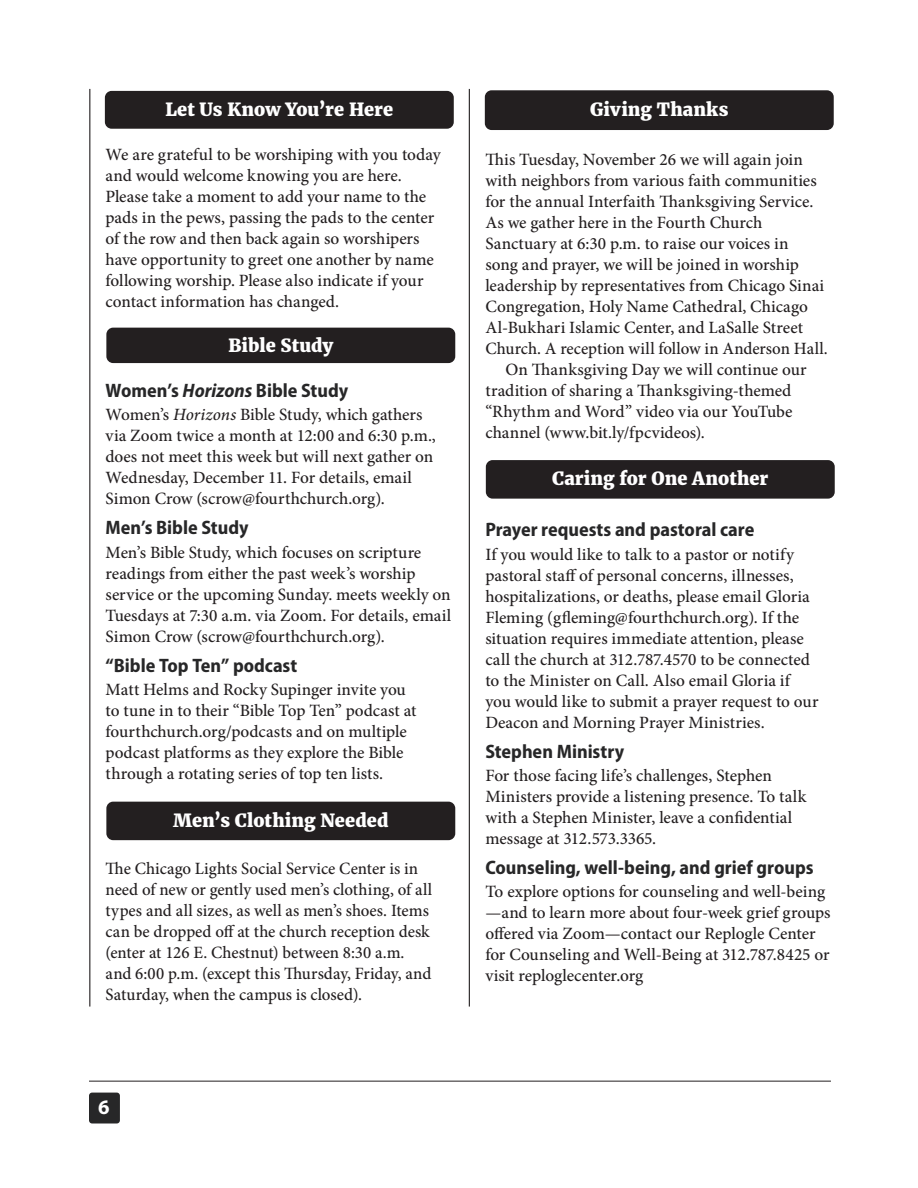
<style>
.page{position:relative;width:918px;height:1188px;background:#fff}
.page>*{position:absolute;margin:0;border:0;box-sizing:border-box;transform-origin:0 0}
.t1{font:700 20.7px "Myriad Pro";color:#fff}
.t2{font:700 semi-condensed 19.5px "Myriad Pro";color:#272728}
.t3{font:800 18px "Merriweather";color:#fff}
.t4{font:500 17.25px/21px "Minion Pro";color:#231f20}
.s1{font-style:italic}
</style>
<div class="page">
<div style="left:89px;top:1093px;width:31px;height:31px;background:#272728;border-radius:3px"></div>
<hr style="left:89px;top:1081px;width:742px;height:1px;background:#231f20">
<div style="left:105px;top:91px;width:349px;height:38px;background:#231f20;border-radius:7px"></div>
<hr style="left:469px;top:89px;width:1px;height:918px;background:#231f20">
<hr style="left:89px;top:89px;width:1px;height:918px;background:#231f20">
<div style="left:106px;top:328px;width:349px;height:35px;background:#231f20;border-radius:7px"></div>
<div style="left:106px;top:802px;width:349px;height:38px;background:#231f20;border-radius:7px"></div>
<div style="left:485px;top:90px;width:349px;height:40px;background:#231f20;border-radius:7px"></div>
<div style="left:486px;top:460px;width:349px;height:39px;background:#231f20;border-radius:7px"></div>
<p class="t3" style="left:165px;top:98px;width:229px">Let Us Know You’re Here</p>
<p class="t4" style="left:106px;top:144px;width:337px">We are grateful to be worshiping with you today and would welcome knowing you are here.<br>Please take a moment to add your name to the pads in the pews, passing the pads to the center of the row and then back again so worshipers have opportunity to greet one another by name following worship. Please also indicate if your contact information has changed.</p>
<p class="t3" style="left:228px;top:334px;width:106px">Bible Study</p>
<p class="t2" style="left:106px;top:380px;width:244px">Women’s <span class="s1">Horizons</span> Bible Study</p>
<p class="t4" style="left:106px;top:404px;width:332px">Women’s <span class="s1">Horizons</span> Bible Study, which gathers via Zoom twice a month at 12:00 and 6:30 p.m., does not meet this week but will next gather on Wednesday, December 11. For details, email Simon Crow (scrow@fourthchurch.org).</p>
<p class="t2" style="left:106px;top:517px;width:144px">Men’s Bible Study</p>
<p class="t4" style="left:106px;top:542px;width:347px">Men’s Bible Study, which focuses on scripture readings from either the past week’s worship service or the upcoming Sunday. meets weekly on Tuesdays at 7:30 a.m. via Zoom. For details, email Simon Crow (scrow@fourthchurch.org).</p>
<p class="t2" style="left:106px;top:654px;width:193px">“Bible Top Ten” podcast</p>
<p class="t4" style="left:106px;top:679px;width:313px">Matt Helms and Rocky Supinger invite you to tune in to their “Bible Top Ten” podcast at fourthchurch.org/podcasts and on multiple podcast platforms as they explore the Bible through a rotating series of top ten lists.</p>
<p class="t3" style="left:173px;top:809px;width:217px">Men’s Clothing Needed</p>
<p class="t4" style="left:106px;top:858px;width:328px">The Chicago Lights Social Service Center is in need of new or gently used men’s clothing, of all types and all sizes, as well as men’s shoes. Items can be dropped off at the church reception desk (enter at 126 E. Chestnut) between 8:30 a.m.</p>
<p class="t4" style="left:106px;top:963px;width:327px">and 6:00 p.m. (except this Thursday, Friday, and<br>Saturday, when the campus is closed).</p>
<p class="t3" style="left:590px;top:98px;width:140px">Giving Thanks</p>
<p class="t4" style="left:485px;top:149px;width:344px">This Tuesday, November 26 we will again join with neighbors from various faith communities for the annual Interfaith Thanksgiving Service.<br>As we gather here in the Fourth Church Sanctuary at 6:30 p.m. to raise our voices in<br>song and prayer, we will be joined in worship leadership by representatives from Chicago Sinai Congregation, Holy Name Cathedral, Chicago Al-Bukhari Islamic Center, and LaSalle Street Church. A reception will follow in Anderson Hall.</p>
<p class="t4" style="left:485px;top:359px;width:323px;text-indent:20px">On Thanksgiving Day we will continue our tradition of sharing a Thanksgiving-themed “Rhythm and Word” video via our YouTube channel (www.bit.ly/fpcvideos).</p>
<p class="t3" style="left:552px;top:467px;width:218px">Caring for One Another</p>
<p class="t2" style="left:485px;top:519px;width:271px">Prayer requests and pastoral care</p>
<p class="t4" style="left:485px;top:544px;width:335px">If you would like to talk to a pastor or notify pastoral staff of personal concerns, illnesses, hospitalizations, or deaths, please email Gloria Fleming (gfleming@fourthchurch.org). If the situation requires immediate attention, please call the church at 312.787.4570 to be connected to the Minister on Call. Also email Gloria if you would like to submit a prayer request to our Deacon and Morning Prayer Ministries.</p>
<p class="t2" style="left:485px;top:740px;width:140px">Stephen Ministry</p>
<p class="t4" style="left:485px;top:765px;width:323px">For those facing life’s challenges, Stephen Ministers provide a listening presence. To talk with a Stephen Minister, leave a confidential message at 312.573.3365.</p>
<p class="t2" style="left:485px;top:857px;width:330px">Counseling, well-being, and grief groups</p>
<p class="t4" style="left:485px;top:881px;width:347px">To explore options for counseling and well-being —and to learn more about four-week grief groups offered via Zoom—contact our Replogle Center for Counseling and Well-Being at 312.787.8425 or visit reploglecenter.org</p>
<p class="t1" style="left:98px;top:1094px;width:13px">6</p>
</div>
